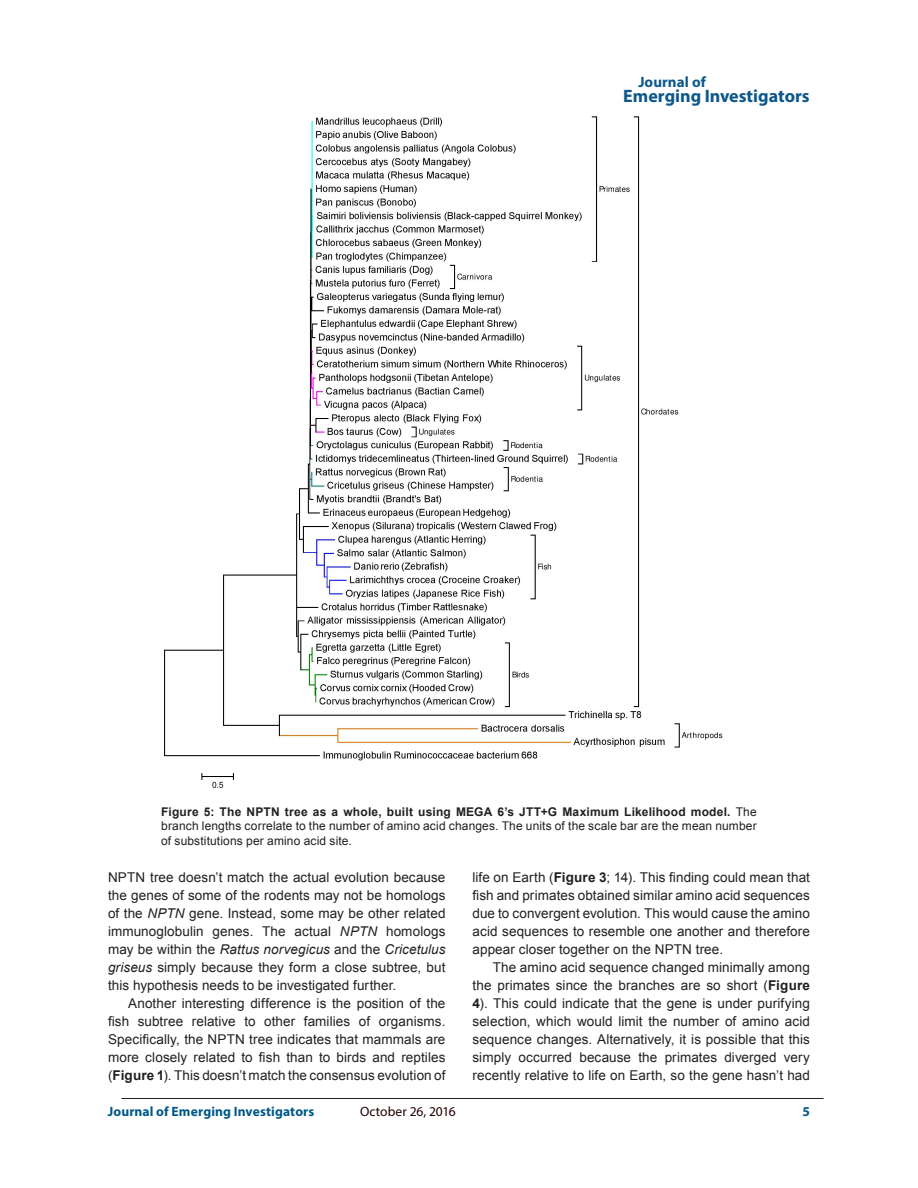
<style>
.page{position:relative;width:918px;height:1188px;background:#fff}
.page>*{position:absolute;margin:0;border:0;box-sizing:border-box;transform-origin:0 0}
.t1{font:700 18px "Myriad Pro";color:#0d588a}
.t2{font:700 15px "Myriad Pro";letter-spacing:.005em;color:#0d588a}
.t3{font:13.5px/18px "Arial";letter-spacing:.005em;color:#231f20;text-align:justify}
.t4{font:700 13.5px "Myriad Pro";letter-spacing:.01em;color:#005888}
.t5{font:13.5px "Myriad Pro";color:#230000}
.t6{font:700 13.5px "Myriad Pro";color:#0a5787}
.t7{font:12px/14.4px "Arial";letter-spacing:.01em;color:#231f20;text-align:justify}
.s1{font-weight:700}
.s2{font-style:italic}
</style>
<div class="page">
<hr style="left:122px;top:1098px;width:702px;height:1px;background:#231f20">
<img style="left:164px;top:116px;width:559px;height:672px">
<p class="t2" style="left:638px;top:72px;width:69px">Journal of</p>
<h1 class="t1" style="left:623px;top:84px;width:188px">Emerging Investigators</h1>
<p class="t7" style="left:161px;top:804px;width:597px"><span class="s1">Figure 5: The NPTN tree as a whole, built using MEGA 6’s JTT+G Maximum Likelihood model.</span> The branch lengths correlate to the number of amino acid changes. The units of the scale bar are the mean number of substitutions per amino acid site.</p>
<p class="t3" style="left:108px;top:868px;width:339px">NPTN tree doesn’t match the actual evolution because the genes of some of the rodents may not be homologs of the <span class="s2">NPTN</span> gene. Instead, some may be other related immunoglobulin genes. The actual <span class="s2">NPTN</span> homologs may be within the <span class="s2">Rattus norvegicus</span> and the <span class="s2">Cricetulus griseus</span> simply because they form a close subtree, but this hypothesis needs to be investigated further.</p>
<p class="t3" style="left:108px;top:994px;width:339px;text-indent:20px">Another interesting difference is the position of the fish subtree relative to other families of organisms.<br>Specifically, the NPTN tree indicates that mammals are more closely related to fish than to birds and reptiles (<span class="s1">Figure 1</span>). This doesn’t match the consensus evolution of</p>
<p class="t3" style="left:472px;top:868px;width:339px">life on Earth (<span class="s1">Figure 3</span>; 14). This finding could mean that fish and primates obtained similar amino acid sequences due to convergent evolution. This would cause the amino acid sequences to resemble one another and therefore appear closer together on the NPTN tree.</p>
<p class="t3" style="left:472px;top:958px;width:339px;text-indent:20px">The amino acid sequence changed minimally among the primates since the branches are so short (<span class="s1">Figure 4</span>). This could indicate that the gene is under purifying selection, which would limit the number of amino acid sequence changes. Alternatively, it is possible that this simply occurred because the primates diverged very recently relative to life on Earth, so the gene hasn’t had</p>
<p class="t4" style="left:108px;top:1102px;width:208px">Journal of Emerging Investigators</p>
<p class="t5" style="left:360px;top:1103px;width:97px">October 26, 2016</p>
<p class="t6" style="left:803px;top:1102px;width:9px">5</p>
</div>
